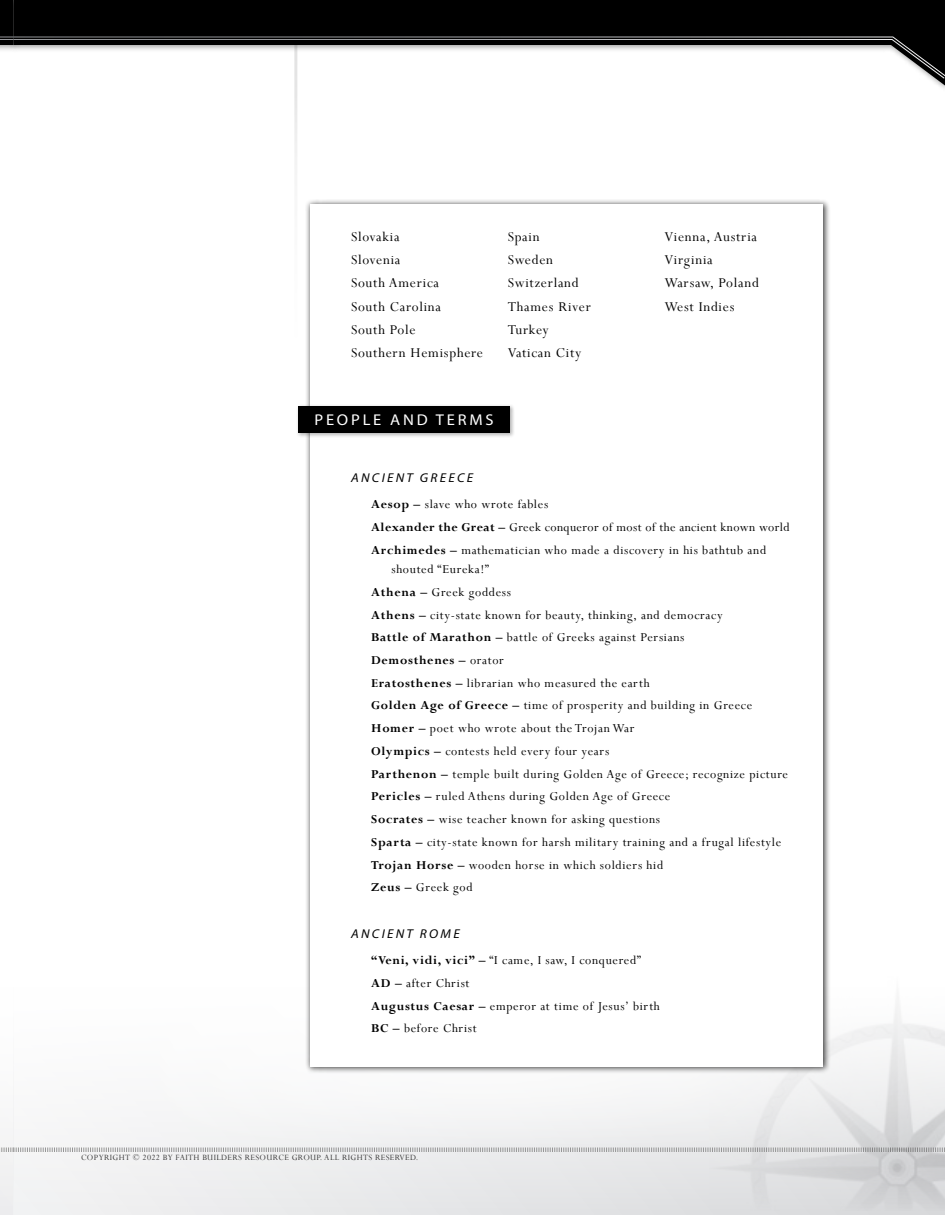
<style>
.page{position:relative;width:945px;height:1215px;background:#fff}
.page>*{position:absolute;margin:0;border:0;box-sizing:border-box;transform-origin:0 0}
.t1{font:15.6px "Myriad Pro";letter-spacing:.17em;color:#fff;scale:1.05 1}
.t2{font:15px/23.2px "Perpetua";letter-spacing:.05em;color:#000}
.t3{font:13.5px/22.8px "Perpetua";letter-spacing:.05em;color:#000}
.t4{font:italic 12.9px "Myriad Pro";letter-spacing:.17em;color:#000;scale:1.05 1}
.t5{font:9px "Perpetua";letter-spacing:.04em;color:#393939}
.s1{font-weight:700}
</style>
<div class="page">
<div style="left:0;top:986px;width:14px;height:229px;background:#f8f8f9"></div>
<div style="left:14px;top:986px;width:931px;height:229px;background:linear-gradient(to right,#f7f7f7,#d6d8da)"></div>
<hr style="left:294px;top:0;width:3px;height:338px;background:#e0e0e0">
<div style="left:94px;top:94px;width:770px;height:1056px;background:#fff"></div>
<svg style="left:0;top:1147px;width:709px;height:6px"></svg>
<img style="left:709px;top:986px;width:236px;height:224px">
<div style="left:305px;top:199px;width:525px;height:874px;background:#000;opacity:.75"></div>
<div style="left:310px;top:204px;width:514px;height:862px;background:#fff"></div>
<div style="left:297px;top:404px;width:218px;height:34px;background:#000;opacity:.3"></div>
<div style="left:298px;top:406px;width:212px;height:27px;background:#000"></div>
<div style="left:9px;top:0;width:936px;height:92px;background:#fff"></div>
<svg style="left:0;top:0;width:945px;height:86px"></svg>
<p class="t2" style="left:351px;top:225px;width:134px">Slovakia<br>Slovenia<br>South America<br>South Carolina<br>South Pole<br>Southern Hemisphere</p>
<p class="t2" style="left:508px;top:225px;width:85px">Spain<br>Sweden<br>Switzerland<br>Thames River<br>Turkey<br>Vatican City</p>
<p class="t2" style="left:664px;top:225px;width:96px">Vienna, Austria<br>Virginia<br>Warsaw, Poland<br>West Indies</p>
<p class="t1" style="left:314px;top:411px;width:172px">PEOPLE AND TERMS</p>
<p class="t4" style="left:351px;top:470px;width:118px">ANCIENT GREECE</p>
<p class="t3" style="left:371px;top:493px;width:420px"><span class="s1">Aesop –</span> slave who wrote fables<br><span class="s1">Alexander the Great –</span> Greek conqueror of most of the ancient known world<br><span class="s1">Archimedes –</span> mathematician who made a discovery in his bathtub and</p>
<p class="t3" style="left:371px;top:558px;width:418px;text-indent:20px">shouted “Eureka!”<br><span class="s1">Athena –</span> Greek goddess<br><span class="s1">Athens –</span> city-state known for beauty, thinking, and democracy<br><span class="s1">Battle of Marathon –</span> battle of Greeks against Persians<br><span class="s1">Demosthenes –</span> orator<br><span class="s1">Eratosthenes –</span> librarian who measured the earth<br><span class="s1">Golden Age of Greece –</span> time of prosperity and building in Greece <span class="s1">Homer –</span> poet who wrote about the Trojan War<br><span class="s1">Olympics –</span> contests held every four years<br><span class="s1">Parthenon –</span> temple built during Golden Age of Greece; recognize picture <span class="s1">Pericles –</span> ruled Athens during Golden Age of Greece<br><span class="s1">Socrates –</span> wise teacher known for asking questions<br><span class="s1">Sparta –</span> city-state known for harsh military training and a frugal lifestyle <span class="s1">Trojan Horse –</span> wooden horse in which soldiers hid<br><span class="s1">Zeus –</span> Greek god</p>
<p class="t4" style="left:351px;top:926px;width:105px">ANCIENT ROME</p>
<p class="t3" style="left:371px;top:949px;width:290px"><span class="s1">“Veni, vidi, vici” –</span> “I came, I saw, I conquered”<br><span class="s1">AD –</span> after Christ<br><span class="s1">Augustus Caesar –</span> emperor at time of Jesus’ birth<br><span class="s1">BC –</span> before Christ</p>
<p class="t5" style="left:81px;top:1152px;width:339px">COPYRIGHT © 2022 BY FAITH BUILDERS RESOURCE GROUP. ALL RIGHTS RESERVED.</p>
</div>
